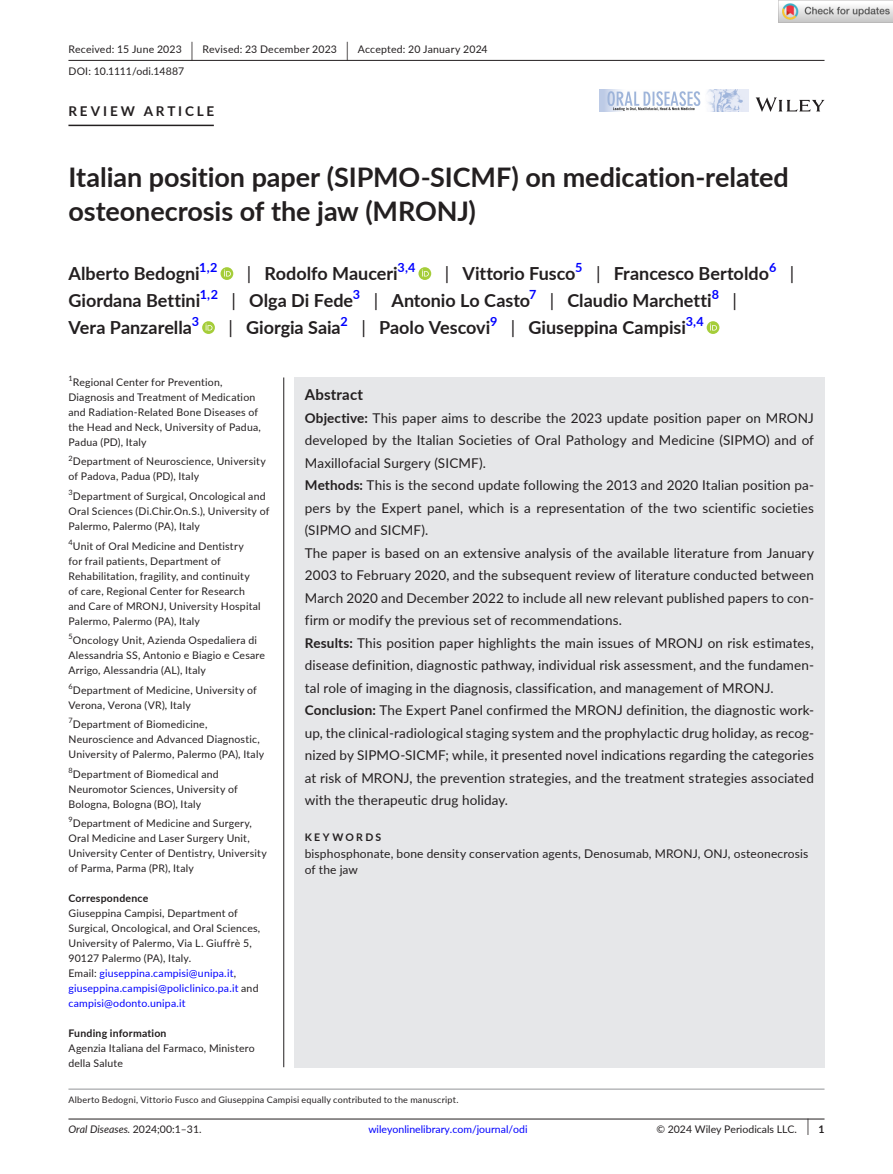
<style>
.page{position:relative;width:893px;height:1174px;background:#fff}
.page>*{position:absolute;margin:0;border:0;box-sizing:border-box;transform-origin:0 0}
.t1{font:700 27px/34.5px "Lato";letter-spacing:-.005em;color:#231f20}
.t2{font:700 18px "Lato";color:#231f20}
.t3{font:18px "Lato";color:#231f20}
.t4{font:700 15px "Lato";letter-spacing:.015em;color:#231f20}
.t5{font:13.5px/22.5px "Lato";letter-spacing:.01em;color:#231f20}
.t6{font:700 13.5px "Lato";letter-spacing:.21em;color:#231f20}
.t7{font:700 12.6px "Lato";color:#00f}
.t8{font:12px/16.5px "Lato";letter-spacing:.015em;color:#231f20}
.t9{font:10.5px/15px "Lato";letter-spacing:.02em;color:#231f20}
.t10{font:10.5px "Lato";color:#00f}
.t11{font:700 10.5px "Lato";letter-spacing:.02em;color:#231f20}
.t12{font:10.5px "Lato";color:#231f20}
.t13{font:italic 10.5px "Lato";color:#231f20}
.t14{font:700 10.5px "Lato";letter-spacing:.22em;color:#231f20}
.t15{font:9px "Lato";letter-spacing:.025em;color:#231f20}
.t16{font:7.35px "Lato";color:#231f20}
.s1{font-size:19.65px}
.s2{font-weight:400}
.s3{color:#00f}
.s4{font-weight:700}
.s5{font-style:normal}
.s6{font-size:17.4px}
</style>
<div class="page">
<hr style="left:68px;top:1118px;width:756px;height:1px;background:#231f20">
<svg style="left:756px;top:97px;width:68px;height:15px"></svg>
<img style="left:599px;top:89px;width:149px;height:23px">
<hr style="left:68px;top:60px;width:756px;height:1px;background:#231f20">
<hr style="left:68px;top:125px;width:146px;height:1px;background:#231f20">
<svg style="left:221px;top:267px;width:12px;height:13px"></svg>
<svg style="left:224px;top:269px;width:7px;height:7px"></svg>
<svg style="left:418px;top:267px;width:13px;height:13px"></svg>
<svg style="left:422px;top:269px;width:7px;height:7px"></svg>
<svg style="left:202px;top:321px;width:13px;height:13px"></svg>
<svg style="left:206px;top:323px;width:6px;height:7px"></svg>
<svg style="left:707px;top:321px;width:12px;height:13px"></svg>
<svg style="left:710px;top:323px;width:7px;height:7px"></svg>
<hr style="left:68px;top:1088px;width:756px;height:1px;background:#939598">
<hr style="left:283px;top:377px;width:1px;height:690px;background:#231f20">
<div style="left:294px;top:377px;width:530px;height:507px;background:#e6e7e9"></div>
<div style="left:294px;top:884px;width:530px;height:183px;background:#e6e7e9"></div>
<img style="left:779px;top:0;width:114px;height:23px">
<p class="t9" style="left:68px;top:38px;width:421px;line-height:21.8px">Received: 15 June 2023 <span class="s1">|</span> Revised: 23 December 2023 <span class="s1">|</span> Accepted: 20 January 2024<br>DOI: 10.1111/odi.14887</p>
<p class="t6" style="left:68px;top:101px;width:147px">REVIEW ARTICLE</p>
<h1 class="t1" style="left:68px;top:159px;width:722px">Italian position paper (SIPMO-SICMF) on medication-related osteonecrosis of the jaw (MRONJ)</h1>
<h2 class="t2" style="left:68px;top:260px;width:133px">Alberto Bedogni</h2>
<p class="t7" style="left:199px;top:258px;width:20px">1,2</p>
<h2 class="t2" style="left:247px;top:260px;width:152px"><span class="s2">|</span> Rodolfo Mauceri</h2>
<p class="t7" style="left:398px;top:258px;width:19px">3,4</p>
<h2 class="t2" style="left:445px;top:260px;width:132px"><span class="s2">|</span> Vittorio Fusco</h2>
<p class="t7" style="left:575px;top:258px;width:9px">5</p>
<h2 class="t2" style="left:596px;top:260px;width:174px"><span class="s2">|</span> Francesco Bertoldo</h2>
<p class="t7" style="left:769px;top:258px;width:9px">6</p>
<h2 class="t3" style="left:790px;top:260px;width:6px">|</h2>
<h2 class="t2" style="left:68px;top:287px;width:133px">Giordana Bettini</h2>
<p class="t7" style="left:200px;top:285px;width:20px">1,2</p>
<h2 class="t2" style="left:232px;top:287px;width:123px"><span class="s2">|</span> Olga Di Fede</h2>
<p class="t7" style="left:353px;top:285px;width:9px">3</p>
<h2 class="t2" style="left:374px;top:287px;width:158px"><span class="s2">|</span> Antonio Lo Casto</h2>
<p class="t7" style="left:529px;top:285px;width:9px">7</p>
<h2 class="t2" style="left:550px;top:287px;width:163px"><span class="s2">|</span> Claudio Marchetti</h2>
<p class="t7" style="left:712px;top:285px;width:9px">8</p>
<h2 class="t3" style="left:732px;top:287px;width:6px">|</h2>
<h2 class="t2" style="left:68px;top:314px;width:125px">Vera Panzarella</h2>
<p class="t7" style="left:192px;top:312px;width:9px">3</p>
<h2 class="t2" style="left:228px;top:314px;width:114px"><span class="s2">|</span> Giorgia Saia</h2>
<p class="t7" style="left:341px;top:312px;width:9px">2</p>
<h2 class="t2" style="left:361px;top:314px;width:130px"><span class="s2">|</span> Paolo Vescovi</h2>
<p class="t7" style="left:490px;top:312px;width:9px">9</p>
<h2 class="t2" style="left:511px;top:314px;width:177px"><span class="s2">|</span> Giuseppina Campisi</h2>
<p class="t7" style="left:686px;top:312px;width:19px">3,4</p>
<p class="t16" style="left:68px;top:373px;width:6px">1</p>
<p class="t9" style="left:68px;top:374px;width:194px;text-indent:4px">Regional Center for Prevention, Diagnosis and Treatment of Medication and Radiation-Related Bone Diseases of the Head and Neck, University of Padua, Padua (PD), Italy</p>
<p class="t9" style="left:68px;top:454px;width:199px"><sup>2</sup>Department of Neuroscience, University of Padova, Padua (PD), Italy</p>
<p class="t9" style="left:68px;top:488px;width:202px"><sup>3</sup>Department of Surgical, Oncological and<br>Oral Sciences (Di.Chir.On.S.), University of<br>Palermo, Palermo (PA), Italy</p>
<p class="t9" style="left:68px;top:538px;width:194px"><sup>4</sup>Unit of Oral Medicine and Dentistry<br>for frail patients, Department of Rehabilitation, fragility, and continuity of care, Regional Center for Research and Care of MRONJ, University Hospital Palermo, Palermo (PA), Italy</p>
<p class="t9" style="left:68px;top:632px;width:198px"><sup>5</sup>Oncology Unit, Azienda Ospedaliera di<br>Alessandria SS, Antonio e Biagio e Cesare<br>Arrigo, Alessandria (AL), Italy</p>
<p class="t9" style="left:68px;top:682px;width:190px"><sup>6</sup>Department of Medicine, University of<br>Verona, Verona (VR), Italy</p>
<p class="t9" style="left:68px;top:716px;width:197px"><sup>7</sup>Department of Biomedicine,<br>Neuroscience and Advanced Diagnostic,<br>University of Palermo, Palermo (PA), Italy</p>
<p class="t9" style="left:68px;top:766px;width:171px"><sup>8</sup>Department of Biomedical and<br>Neuromotor Sciences, University of<br>Bologna, Bologna (BO), Italy</p>
<p class="t16" style="left:68px;top:814px;width:6px">9</p>
<p class="t9" style="left:68px;top:815px;width:200px;text-indent:4px">Department of Medicine and Surgery, Oral Medicine and Laser Surgery Unit, University Center of Dentistry, University of Parma, Parma (PR), Italy</p>
<p class="t11" style="left:68px;top:890px;width:81px">Correspondence</p>
<p class="t9" style="left:68px;top:905px;width:193px">Giuseppina Campisi, Department of Surgical, Oncological, and Oral Sciences, University of Palermo, Via L. Giuffrè 5, 90127 Palermo (PA), Italy.<br>Email: <span class="s3">giuseppina.campisi@unipa.it</span>, <span class="s3">giuseppina.campisi@policlinico.pa.it</span> and <span class="s3">campisi@odonto.unipa.it</span></p>
<p class="t11" style="left:68px;top:1025px;width:100px">Funding information</p>
<p class="t9" style="left:68px;top:1040px;width:188px">Agenzia Italiana del Farmaco, Ministero della Salute</p>
<h3 class="t4" style="left:305px;top:383px;width:60px">Abstract</h3>
<p class="t5" style="left:305px;top:406px;width:511px"><span class="s4">Objective:</span> This paper aims to describe the 2023 update position paper on MRONJ developed by the Italian Societies of Oral Pathology and Medicine (SIPMO) and of Maxillofacial Surgery (SICMF).<br><span class="s4">Methods:</span> This is the second update following the 2013 and 2020 Italian position pa&shy;pers by the Expert panel, which is a representation of the two scientific societies (SIPMO and SICMF).<br>The paper is based on an extensive analysis of the available literature from January 2003 to February 2020, and the subsequent review of literature conducted between March 2020 and December 2022 to include all new relevant published papers to con&shy;firm or modify the previous set of recommendations.<br><span class="s4">Results:</span> This position paper highlights the main issues of MRONJ on risk estimates, disease definition, diagnostic pathway, individual risk assessment, and the fundamen&shy;tal role of imaging in the diagnosis, classification, and management of MRONJ.<br><span class="s4">Conclusion:</span> The Expert Panel confirmed the MRONJ definition, the diagnostic work&shy;up, the clinical-radiological staging system and the prophylactic drug holiday, as recog&shy;nized by SIPMO-SICMF; while, it presented novel indications regarding the categories at risk of MRONJ, the prevention strategies, and the treatment strategies associated with the therapeutic drug holiday.</p>
<p class="t14" style="left:305px;top:829px;width:78px">KEYWORDS</p>
<p class="t8" style="left:305px;top:844px;width:505px">bisphosphonate, bone density conservation agents, Denosumab, MRONJ, ONJ, osteonecrosis of the jaw</p>
<p class="t15" style="left:68px;top:1093px;width:392px">Alberto Bedogni, Vittorio Fusco and Giuseppina Campisi equally contributed to the manuscript.</p>
<p class="t13" style="left:68px;top:1121px;width:135px">Oral Diseases. <span class="s5">2024;00:1–31.</span></p>
<p class="t10" style="left:368px;top:1121px;width:161px">wileyonlinelibrary.com/journal/odi</p>
<p class="t12" style="left:656px;top:1121px;width:170px">© 2024 Wiley Periodicals LLC. <span class="s6">|</span> <span class="s4">1</span></p>
</div>
